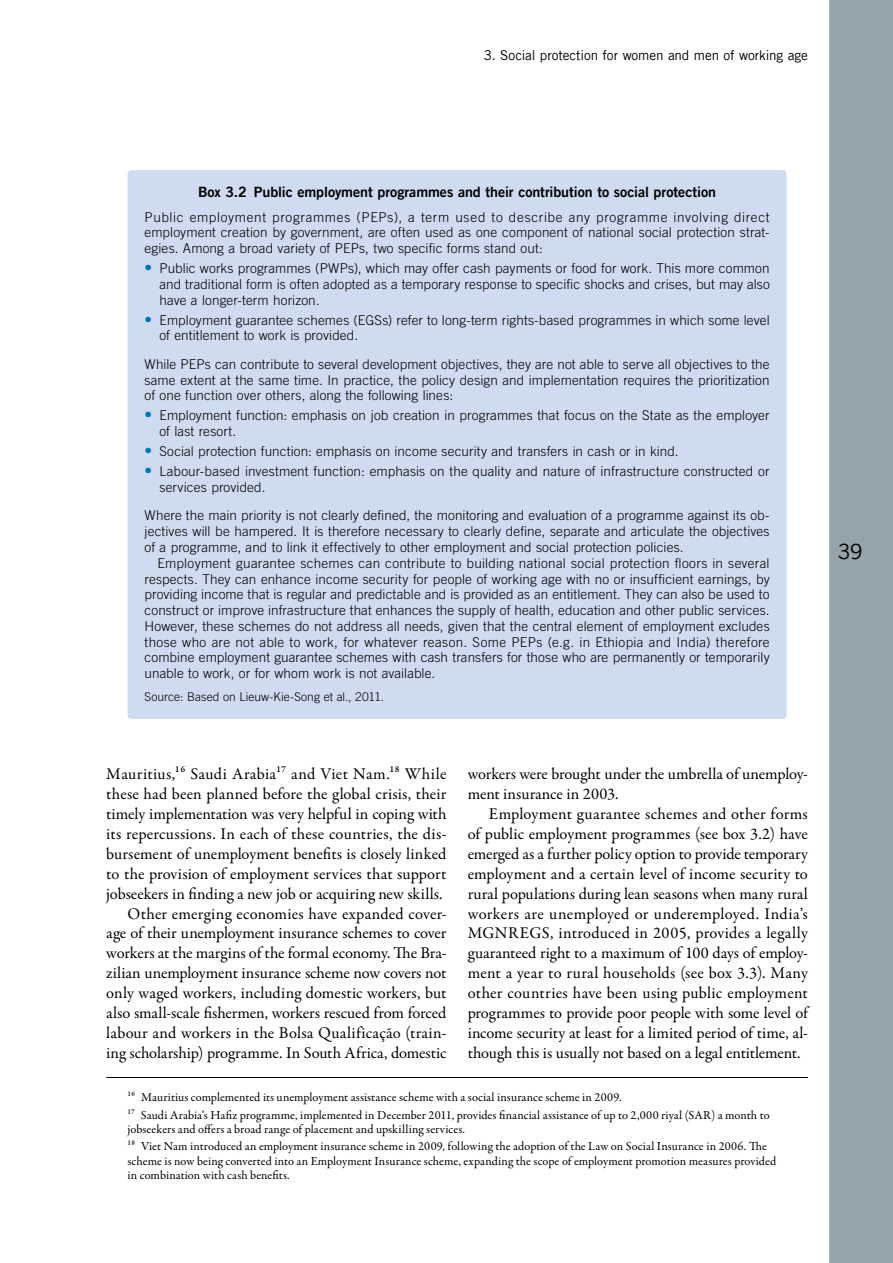
<style>
.page{position:relative;width:893px;height:1263px;background:#fff}
.page>*{position:absolute;margin:0;border:0;box-sizing:border-box;transform-origin:0 0}
.t1{font:21px "Trade Gothic LT Com";color:#000}
.t2{font:16.5px/20px "Garamond Premr Pro";color:#000;text-align:right}
.t3{font:14.25px "Trade Gothic LT Com Bd 2";letter-spacing:-.005em;color:#000}
.t4{font:300 13.5px/15.8px "Trade Gothic LT Com";letter-spacing:.01em;color:#000;text-align:justify}
.t5{font:13.5px "Trade Gothic LT Com";letter-spacing:-.005em;color:#000}
.t6{font:12.3px/17.4px "Garamond Premr Pro";letter-spacing:.005em;color:#000}
.t7{font:300 12px "Trade Gothic LT Com";letter-spacing:.005em;color:#000}
.s1{font-size:15.3px;color:#0072bc}
</style>
<div class="page">
<div style="left:829px;top:0;width:64px;height:1263px;background:#95a3ab"></div>
<div style="left:128px;top:170px;width:659px;height:549px;background:#cfdbf0;border-radius:4px"></div>
<hr style="left:106px;top:1077px;width:702px;height:1px;background:#000">
<p class="t5" style="left:484px;top:47px;width:326px">3. Social protection for women and men of working age</p>
<p class="t3" style="left:198px;top:183px;width:520px">Box 3.2 Public employment programmes and their contribution to social protection</p>
<p class="t4" style="left:145px;top:209px;width:627px">Public employment programmes (PEPs), a term used to describe any programme involving direct employment creation by government, are often used as one component of national social protection strat&shy;egies. Among a broad variety of PEPs, two specific forms stand out:</p>
<p class="t4" style="left:159px;top:260px;width:612px;text-indent:-15px"><span class="s1">•</span> Public works programmes (PWPs), which may offer cash payments or food for work. This more common and traditional form is often adopted as a temporary response to specific shocks and crises, but may also have a longer-term horizon.</p>
<p class="t4" style="left:159px;top:312px;width:612px;text-indent:-15px"><span class="s1">•</span> Employment guarantee schemes (EGSs) refer to long-term rights-based programmes in which some level of entitlement to work is provided.</p>
<p class="t4" style="left:145px;top:356px;width:627px">While PEPs can contribute to several development objectives, they are not able to serve all objectives to the same extent at the same time. In practice, the policy design and implementation requires the prioritization of one function over others, along the following lines:</p>
<p class="t4" style="left:159px;top:408px;width:612px;text-indent:-15px"><span class="s1">•</span> Employment function: emphasis on job creation in programmes that focus on the State as the employer of last resort.</p>
<p class="t4" style="left:145px;top:443px;width:536px"><span class="s1">•</span> Social protection function: emphasis on income security and transfers in cash or in kind.</p>
<p class="t4" style="left:159px;top:463px;width:612px;text-indent:-15px"><span class="s1">•</span> Labour-based investment function: emphasis on the quality and nature of infrastructure constructed or services provided.</p>
<p class="t4" style="left:145px;top:508px;width:627px">Where the main priority is not clearly defined, the monitoring and evaluation of a programme against its ob&shy;jectives will be hampered. It is therefore necessary to clearly define, separate and articulate the objectives of a programme, and to link it effectively to other employment and social protection policies.</p>
<p class="t4" style="left:145px;top:555px;width:627px;text-indent:13px">Employment guarantee schemes can contribute to building national social protection floors in several respects. They can enhance income security for people of working age with no or insufficient earnings, by providing income that is regular and predictable and is provided as an entitlement. They can also be used to construct or improve infrastructure that enhances the supply of health, education and other public services.<br>However, these schemes do not address all needs, given that the central element of employment excludes those who are not able to work, for whatever reason. Some PEPs (e.g. in Ethiopia and India) therefore combine employment guarantee schemes with cash transfers for those who are permanently or temporarily unable to work, or for whom work is not available.</p>
<p class="t7" style="left:145px;top:690px;width:241px">Source: Based on Lieuw-Kie-Song et al., 2011.</p>
<p class="t2" style="left:106px;top:764px;width:342px">Mauritius,16 Saudi Arabia17 and Viet Nam.18 While these had been planned before the global crisis, their timely implementation was very helpful in coping with its repercussions. In each of these countries, the dis&shy;bursement of unemployment benefits is closely linked to the provision of employment services that support jobseekers in finding a new job or acquiring new skills.<br>Other emerging economies have expanded cover&shy;age of their unemployment insurance schemes to cover workers at the margins of the formal economy. The Bra&shy;zilian unemployment insurance scheme now covers not only waged workers, including domestic workers, but also small-scale fishermen, workers rescued from forced labour and workers in the Bolsa Qualificação (train&shy;ing scholarship) programme. In South Africa, domestic</p>
<p class="t2" style="left:468px;top:764px;width:342px;text-align:left">workers were brought under the umbrella of unemploy&shy;ment insurance in 2003.</p>
<p class="t2" style="left:468px;top:804px;width:342px;text-align:justify;text-indent:21px">Employment guarantee schemes and other forms of public employment programmes (see box 3.2) have emerged as a further policy option to provide temporary employment and a certain level of income security to rural populations during lean seasons when many rural workers are unemployed or underemployed. India’s MGNREGS, introduced in 2005, provides a legally guaranteed right to a maximum of 100 days of employ&shy;ment a year to rural households (see box 3.3). Many other countries have been using public employment programmes to provide poor people with some level of income security at least for a limited period of time, al&shy;though this is usually not based on a legal entitlement.</p>
<p class="t6" style="left:128px;top:1089px;width:644px">16 Mauritius complemented its unemployment assistance scheme with a social insurance scheme in 2009.<br>17 Saudi Arabia’s Hafiz programme, implemented in December 2011, provides financial assistance of up to 2,000 riyal (SAR) a month to</p>
<p class="t6" style="left:128px;top:1120px;width:641px">jobseekers and offers a broad range of placement and upskilling services.<br>18 Viet Nam introduced an employment insurance scheme in 2009, following the adoption of the Law on Social Insurance in 2006. The</p>
<p class="t6" style="left:128px;top:1154px;width:650px;line-height:14.2px">scheme is now being converted into an Employment Insurance scheme, expanding the scope of employment promotion measures provided in combination with cash benefits.</p>
<h1 class="t1" style="left:838px;top:539px;width:26px">39</h1>
</div>
